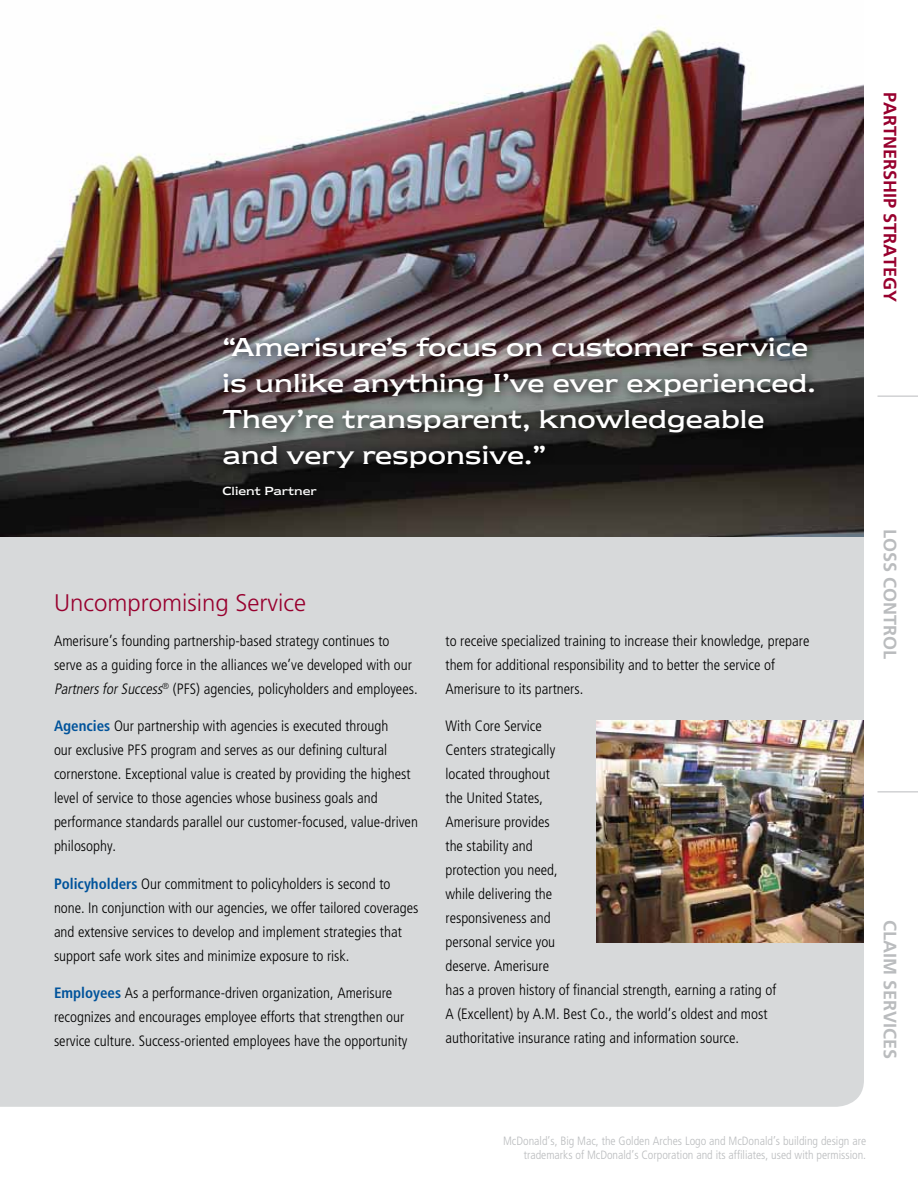
<style>
.page{position:relative;width:918px;height:1188px;background:#fff}
.page>*{position:absolute;margin:0;border:0;box-sizing:border-box;transform-origin:0 0}
.t1{font:27px/36px "Newtext ITC Std";color:#fff}
.t2{font:300 24px "Frutiger";color:#98002e}
.t3{font:700 18px "Frutiger";color:#babcbe}
.t4{font:700 18px "Frutiger";color:#98002e}
.t5{font:300 condensed 15px/24px "Frutiger";color:#000}
.t6{font:12.3px "Newtext ITC Std";color:#fff}
.t7{font:300 condensed 12px/14.4px "Frutiger";color:#babcbe;text-align:right}
.s1{font-style:italic}
.s2{font-weight:700;color:#00539b}
</style>
<div class="page">
<div style="left:0;top:537px;width:864px;height:570px;background:#d7d9da"></div>
<img style="left:0;top:16px;width:864px;height:521px">
<div style="left:216px;top:331px;width:609px;height:175px;background:#000;opacity:.75"></div>
<img style="left:596px;top:720px;width:268px;height:222px">
<hr style="left:878px;top:396px;width:40px;height:1px;background:#babcbe">
<hr style="left:878px;top:792px;width:40px;height:1px;background:#babcbe">
<h1 class="t1" style="left:222px;top:328px;width:595px">“Amerisure’s focus on customer service is unlike anything I’ve ever experienced.<br>They’re transparent, knowledgeable and very responsive.”</h1>
<p class="t6" style="left:222px;top:483px;width:96px">Client Partner</p>
<h2 class="t2" style="left:54px;top:589px;width:254px">Uncompromising Service</h2>
<p class="t5" style="left:54px;top:629px;width:365px">Amerisure’s founding partnership-based strategy continues to serve as a guiding force in the alliances we’ve developed with our<br><span class="s1">PartnersforSuccess</span><sup>®</sup> (PFS) agencies, policyholders and employees.</p>
<p class="t5" style="left:54px;top:714px;width:365px"><span class="s2">Agencies</span> Our partnership with agencies is executed through<br>our exclusive PFS program and serves as our defining cultural cornerstone. Exceptional value is created by providing the highest level of service to those agencies whose business goals and performance standards parallel our customer-focused, value-driven philosophy.</p>
<p class="t5" style="left:54px;top:872px;width:366px"><span class="s2">Policyholders</span> Our commitment to policyholders is second to none. In conjunction with our agencies, we offer tailored coverages and extensive services to develop and implement strategies that support safe work sites and minimize exposure to risk.</p>
<p class="t5" style="left:54px;top:981px;width:355px"><span class="s2">Employees</span> As a performance-driven organization, Amerisure recognizes and encourages employee efforts that strengthen our service culture. Success-oriented employees have the opportunity</p>
<p class="t5" style="left:446px;top:629px;width:365px">to receive specialized training to increase their knowledge, prepare them for additional responsibility and to better the service of<br>Amerisure to its partners.</p>
<p class="t5" style="left:446px;top:714px;width:332px">With Core Service<br>Centers strategically<br>located throughout<br>the United States,<br>Amerisure provides<br>the stability and<br>protection you need,<br>while delivering the<br>responsiveness and<br>personal service you<br>deserve. Amerisure<br>has a proven history of financial strength, earning a rating of<br>A (Excellent) by A.M. Best Co., the world’s oldest and most authoritative insurance rating and information source.</p>
<p class="t4" style="left:901px;top:92px;width:212px;rotate:90deg">partnership Strategy</p>
<p class="t3" style="left:901px;top:529px;width:132px;rotate:90deg">loss control</p>
<p class="t3" style="left:901px;top:920px;width:141px;rotate:90deg">claim services</p>
<p class="t7" style="left:503px;top:1134px;width:365px">McDonald’s, Big Mac, the Golden Arches Logo and McDonald’s building design are trademarks of McDonald’s Corporation and its affiliates, used with permission.</p>
</div>
